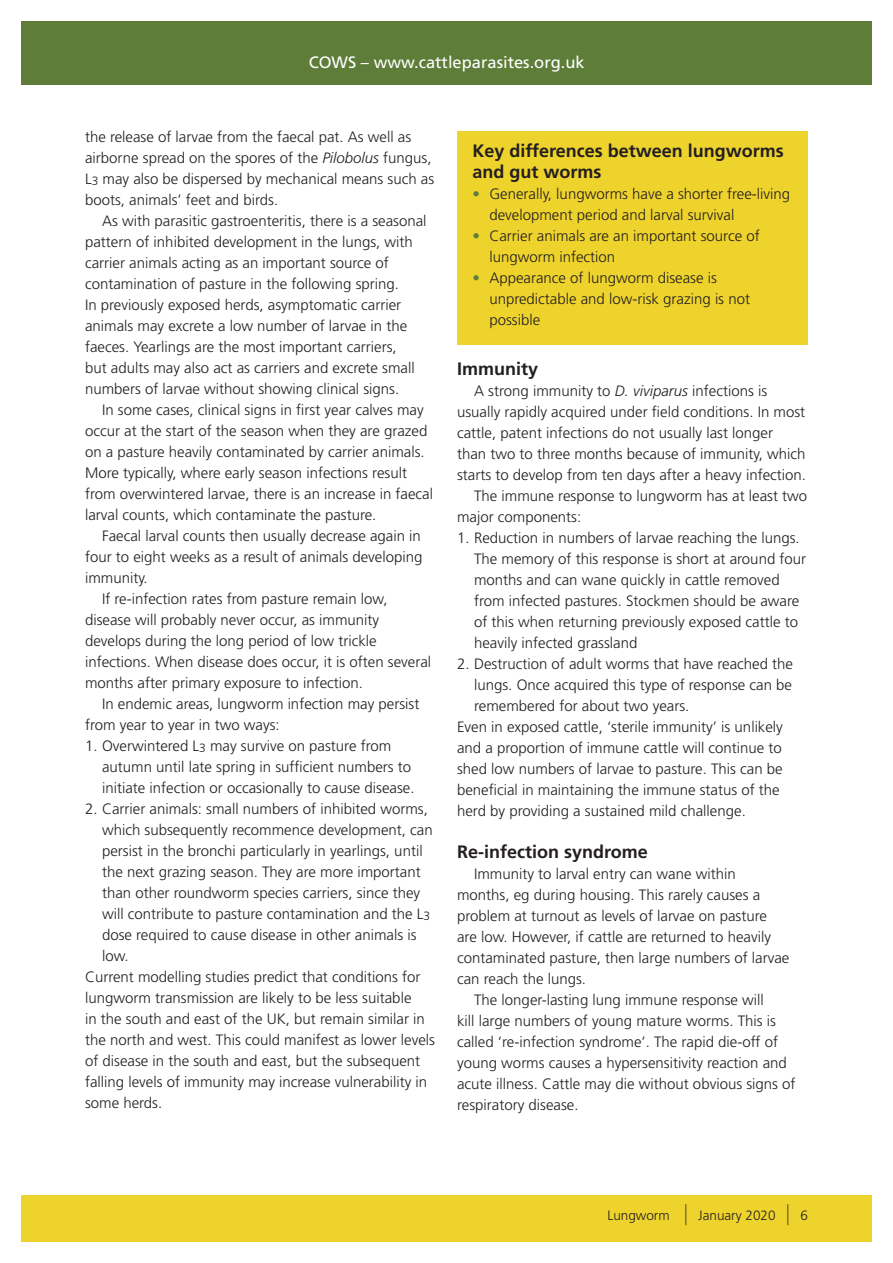
<style>
.page{position:relative;width:893px;height:1263px;background:#fff}
.page>*{position:absolute;margin:0;border:0;box-sizing:border-box;transform-origin:0 0}
.t1{font:700 18px/21px "Frutiger";color:#231f20}
.t2{font:16.5px "Frutiger";color:#fff}
.t3{font:300 15px/21px "Frutiger";color:#231f20}
.t4{font:300 13.5px "Frutiger";color:#231f20}
.s1{font-style:italic}
.s2{color:#5d7d38}
.s3{font-size:21px}
</style>
<div class="page">
<div style="left:22px;top:21px;width:850px;height:64px;background:#5d7d38"></div>
<div style="left:22px;top:1195px;width:850px;height:47px;background:#efd32d"></div>
<div style="left:457px;top:131px;width:351px;height:213px;background:#efd32d"></div>
<p class="t2" style="left:309px;top:53px;width:277px">COWS – www.cattleparasites.org.uk</p>
<p class="t3" style="left:85px;top:126px;width:351px">the release of larvae from the faecal pat. As well as airborne spread on the spores of the <span class="s1">Pilobolus</span> fungus, L<sub>3</sub> may also be dispersed by mechanical means such as boots, animals’ feet and birds.</p>
<p class="t3" style="left:85px;top:210px;width:343px;text-indent:17px">As with parasitic gastroenteritis, there is a seasonal pattern of inhibited development in the lungs, with carrier animals acting as an important source of contamination of pasture in the following spring.<br>In previously exposed herds, asymptomatic carrier animals may excrete a low number of larvae in the faeces. Yearlings are the most important carriers,<br>but adults may also act as carriers and excrete small numbers of larvae without showing clinical signs.</p>
<p class="t3" style="left:85px;top:399px;width:350px;text-indent:17px">In some cases, clinical signs in first year calves may occur at the start of the season when they are grazed on a pasture heavily contaminated by carrier animals.<br>More typically, where early season infections result from overwintered larvae, there is an increase in faecal larval counts, which contaminate the pasture.</p>
<p class="t3" style="left:102px;top:525px;width:320px">Faecal larval counts then usually decrease again in</p>
<p class="t3" style="left:85px;top:546px;width:339px">four to eight weeks as a result of animals developing</p>
<p class="t3" style="left:85px;top:567px;width:64px">immunity.</p>
<p class="t3" style="left:102px;top:588px;width:287px">If re-infection rates from pasture remain low,</p>
<p class="t3" style="left:85px;top:609px;width:296px">disease will probably never occur, as immunity</p>
<p class="t3" style="left:85px;top:630px;width:293px">develops during the long period of low trickle</p>
<p class="t3" style="left:85px;top:651px;width:348px">infections. When disease does occur, it is often several</p>
<p class="t3" style="left:85px;top:672px;width:280px">months after primary exposure to infection.</p>
<p class="t3" style="left:102px;top:693px;width:319px">In endemic areas, lungworm infection may persist</p>
<p class="t3" style="left:85px;top:714px;width:196px">from year to year in two ways:</p>
<p class="t3" style="left:102px;top:735px;width:314px;text-indent:-17px">1. Overwintered L<sub>3</sub> may survive on pasture from autumn until late spring in sufficient numbers to initiate infection or occasionally to cause disease.</p>
<p class="t3" style="left:85px;top:798px;width:344px">2. Carrier animals: small numbers of inhibited worms,</p>
<p class="t3" style="left:102px;top:819px;width:332px">which subsequently recommence development, can</p>
<p class="t3" style="left:102px;top:840px;width:322px">persist in the bronchi particularly in yearlings, until</p>
<p class="t3" style="left:102px;top:861px;width:320px">the next grazing season. They are more important</p>
<p class="t3" style="left:102px;top:882px;width:320px">than other roundworm species carriers, since they</p>
<p class="t3" style="left:102px;top:903px;width:330px">will contribute to pasture contamination and the L<sub>3</sub></p>
<p class="t3" style="left:102px;top:924px;width:316px">dose required to cause disease in other animals is</p>
<p class="t3" style="left:102px;top:945px;width:28px">low.</p>
<p class="t3" style="left:85px;top:966px;width:337px">Current modelling studies predict that conditions for</p>
<p class="t3" style="left:85px;top:987px;width:328px">lungworm transmission are likely to be less suitable</p>
<p class="t3" style="left:85px;top:1008px;width:341px">in the south and east of the UK, but remain similar in</p>
<p class="t3" style="left:85px;top:1029px;width:352px">the north and west. This could manifest as lower levels</p>
<p class="t3" style="left:85px;top:1050px;width:337px">of disease in the south and east, but the subsequent</p>
<p class="t3" style="left:85px;top:1071px;width:344px">falling levels of immunity may increase vulnerability in</p>
<p class="t3" style="left:85px;top:1092px;width:79px">some herds.</p>
<p class="t1" style="left:472px;top:140px;width:313px">Key differences between lungworms and gut worms</p>
<p class="t3" style="left:489px;top:183px;width:302px;text-indent:-17px"><span class="s2">•</span> Generally, lungworms have a shorter free-living development period and larval survival</p>
<p class="t3" style="left:489px;top:225px;width:272px;text-indent:-17px"><span class="s2">•</span> Carrier animals are an important source of lungworm infection</p>
<p class="t3" style="left:489px;top:267px;width:262px;text-indent:-17px"><span class="s2">•</span> Appearance of lungworm disease is unpredictable and low-risk grazing is not possible</p>
<p class="t1" style="left:457px;top:358px;width:83px">Immunity</p>
<p class="t3" style="left:474px;top:381px;width:295px">A strong immunity to <span class="s1">D. viviparus</span> infections is</p>
<p class="t3" style="left:457px;top:402px;width:350px">usually rapidly acquired under field conditions. In most</p>
<p class="t3" style="left:457px;top:423px;width:317px">cattle, patent infections do not usually last longer</p>
<p class="t3" style="left:457px;top:444px;width:350px">than two to three months because of immunity, which</p>
<p class="t3" style="left:457px;top:465px;width:350px">starts to develop from ten days after a heavy infection.</p>
<p class="t3" style="left:474px;top:486px;width:335px">The immune response to lungworm has at least two</p>
<p class="t3" style="left:457px;top:507px;width:126px">major components:</p>
<p class="t3" style="left:474px;top:528px;width:334px;text-indent:-17px">1. Reduction in numbers of larvae reaching the lungs.<br>The memory of this response is short at around four months and can wane quickly in cattle removed from infected pastures. Stockmen should be aware of this when returning previously exposed cattle to heavily infected grassland</p>
<p class="t3" style="left:457px;top:654px;width:337px">2. Destruction of adult worms that have reached the</p>
<p class="t3" style="left:474px;top:675px;width:319px">lungs. Once acquired this type of response can be</p>
<p class="t3" style="left:474px;top:696px;width:217px">remembered for about two years.</p>
<p class="t3" style="left:457px;top:717px;width:327px">Even in exposed cattle, ‘sterile immunity’ is unlikely</p>
<p class="t3" style="left:457px;top:738px;width:326px">and a proportion of immune cattle will continue to</p>
<p class="t3" style="left:457px;top:759px;width:327px">shed low numbers of larvae to pasture. This can be</p>
<p class="t3" style="left:457px;top:780px;width:324px">beneficial in maintaining the immune status of the</p>
<p class="t3" style="left:457px;top:801px;width:290px">herd by providing a sustained mild challenge.</p>
<p class="t1" style="left:457px;top:841px;width:192px">Re-infection syndrome</p>
<p class="t3" style="left:474px;top:864px;width:263px">Immunity to larval entry can wane within</p>
<p class="t3" style="left:457px;top:885px;width:305px">months, eg during housing. This rarely causes a</p>
<p class="t3" style="left:457px;top:906px;width:311px">problem at turnout as levels of larvae on pasture</p>
<p class="t3" style="left:457px;top:927px;width:315px">are low. However, if cattle are returned to heavily</p>
<p class="t3" style="left:457px;top:948px;width:334px">contaminated pasture, then large numbers of larvae</p>
<p class="t3" style="left:457px;top:969px;width:130px">can reach the lungs.</p>
<p class="t3" style="left:474px;top:990px;width:291px">The longer-lasting lung immune response will</p>
<p class="t3" style="left:457px;top:1011px;width:320px">kill large numbers of young mature worms. This is</p>
<p class="t3" style="left:457px;top:1032px;width:322px">called ‘re-infection syndrome’. The rapid die-off of</p>
<p class="t3" style="left:457px;top:1053px;width:331px">young worms causes a hypersensitivity reaction and</p>
<p class="t3" style="left:457px;top:1074px;width:340px">acute illness. Cattle may die without obvious signs of</p>
<p class="t3" style="left:457px;top:1095px;width:123px">respiratory disease.</p>
<p class="t4" style="left:607px;top:1208px;width:202px">Lungworm <span class="s3">|</span> January 2020 <span class="s3">|</span> 6</p>
</div>
